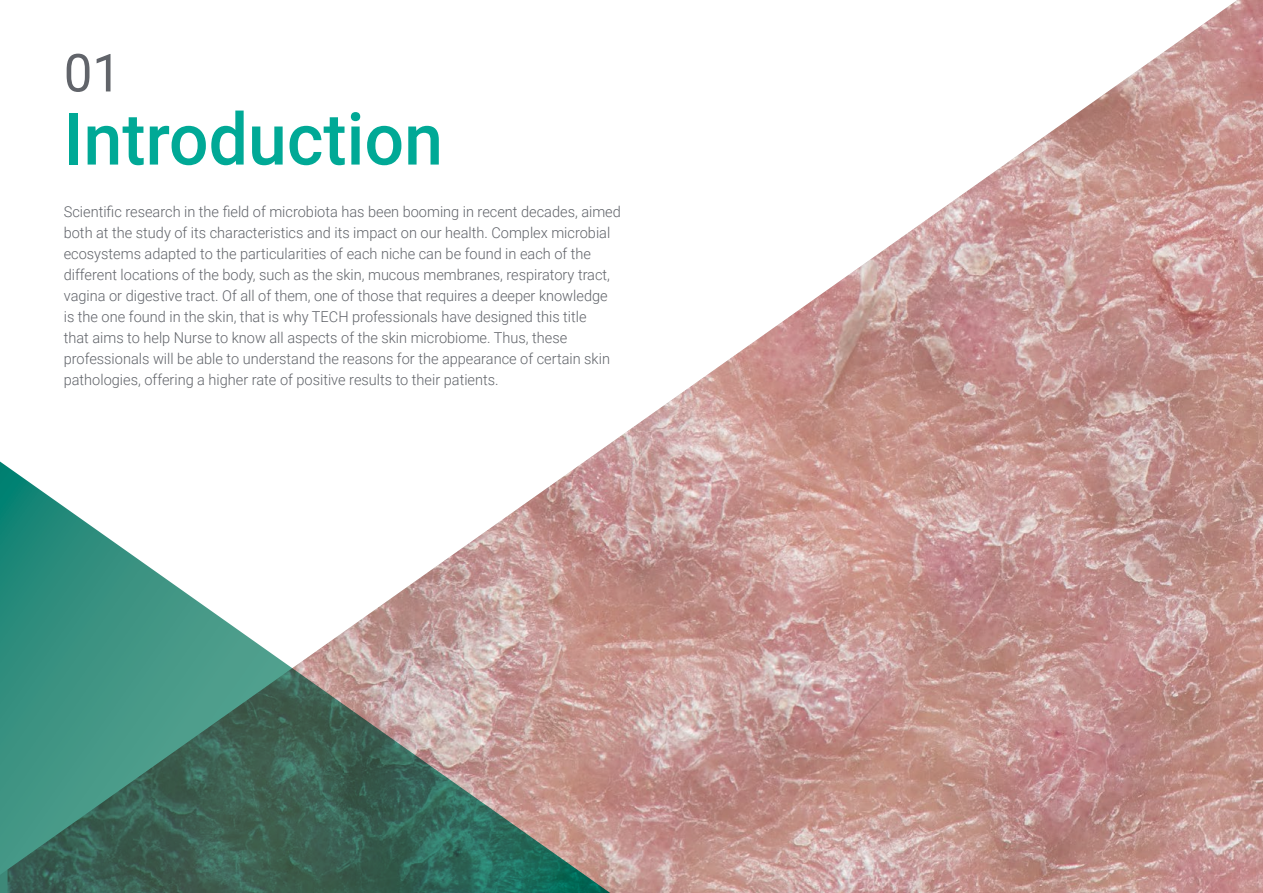
<style>
.page{position:relative;width:1263px;height:893px;background:#fff}
.page>*{position:absolute;margin:0;border:0;box-sizing:border-box;transform-origin:0 0}
.t1{font:500 72px "Roboto";color:#00a996}
.t2{font:52.5px "Roboto";color:#61646a}
.t3{font:300 15px/21px "Roboto";color:#61646a}
</style>
<div class="page">
<img style="left:607px;top:0;width:656px;height:893px">
<svg style="left:0;top:446px;width:640px;height:447px"></svg>
<h2 class="t2" style="left:64px;top:36px;width:59px">01</h2>
<h1 class="t1" style="left:64px;top:89px;width:381px">Introduction</h1>
<p class="t3" style="left:64px;top:201px;width:559px">Scientific research in the field of microbiota has been booming in recent decades, aimed both at the study of its characteristics and its impact on our health. Complex microbial ecosystems adapted to the particularities of each niche can be found in each of the different locations of the body, such as the skin, mucous membranes, respiratory tract, vagina or digestive tract. Of all of them, one of those that requires a deeper knowledge is the one found in the skin, that is why TECH professionals have designed this title<br>that aims to help Nurse to know all aspects of the skin microbiome. Thus, these professionals will be able to understand the reasons for the appearance of certain skin pathologies, offering a higher rate of positive results to their patients.</p>
</div>
